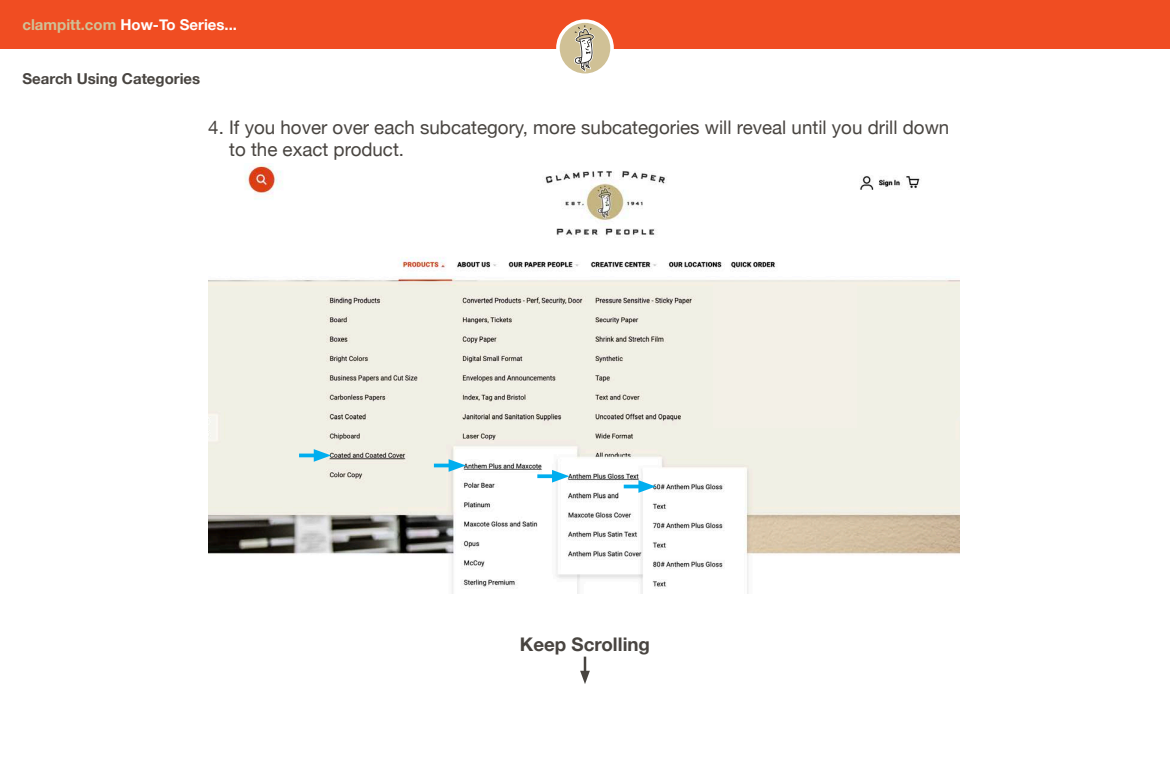
<style>
.page{position:relative;width:1170px;height:765px;background:#fff}
.page>*{position:absolute;margin:0;border:0;box-sizing:border-box;transform-origin:0 0}
.t1{font:18.75px "Helvetica Neue";color:#484440}
.t2{font:700 18.75px "Helvetica Neue";color:#484440}
.t3{font:700 15px "Helvetica Neue";color:#fff}
.t4{font:700 15px "Helvetica Neue";color:#484440}
.s1{color:#d0c196}
</style>
<div class="page">
<img style="left:208px;top:163px;width:752px;height:431px">
<hr style="left:299px;top:454px;width:22px;height:3px;background:#00aeef">
<svg style="left:314px;top:449px;width:17px;height:13px"></svg>
<hr style="left:434px;top:464px;width:21px;height:3px;background:#00aeef">
<svg style="left:449px;top:459px;width:17px;height:13px"></svg>
<svg style="left:537px;top:474px;width:15px;height:4px"></svg>
<svg style="left:552px;top:470px;width:17px;height:13px"></svg>
<hr style="left:624px;top:485px;width:21px;height:3px;background:#00aeef">
<svg style="left:638px;top:480px;width:18px;height:13px"></svg>
<div style="left:714px;top:285px;width:143px;height:143px;background:#f3f0e7"></div>
<div style="left:0;top:0;width:1170px;height:48px;background:#f04d22"></div>
<svg style="left:556px;top:19px;width:58px;height:58px"></svg>
<div style="left:560px;top:23px;width:50px;height:50px;background:#d0c196;border-radius:50%"></div>
<svg style="left:574px;top:25px;width:21px;height:47px"></svg>
<svg style="left:580px;top:657px;width:10px;height:27px"></svg>
<p class="t3" style="left:22px;top:13px;width:216px"><span class="s1">clampitt.com</span> How-To Series...</p>
<p class="t4" style="left:22px;top:67px;width:179px">Search Using Categories</p>
<p class="t1" style="left:208px;top:114px;width:743px">4. If you hover over each subcategory, more subcategories will reveal until you drill down</p>
<p class="t1" style="left:229px;top:136px;width:177px">to the exact product.</p>
<p class="t2" style="left:520px;top:630px;width:132px">Keep Scrolling</p>
</div>
